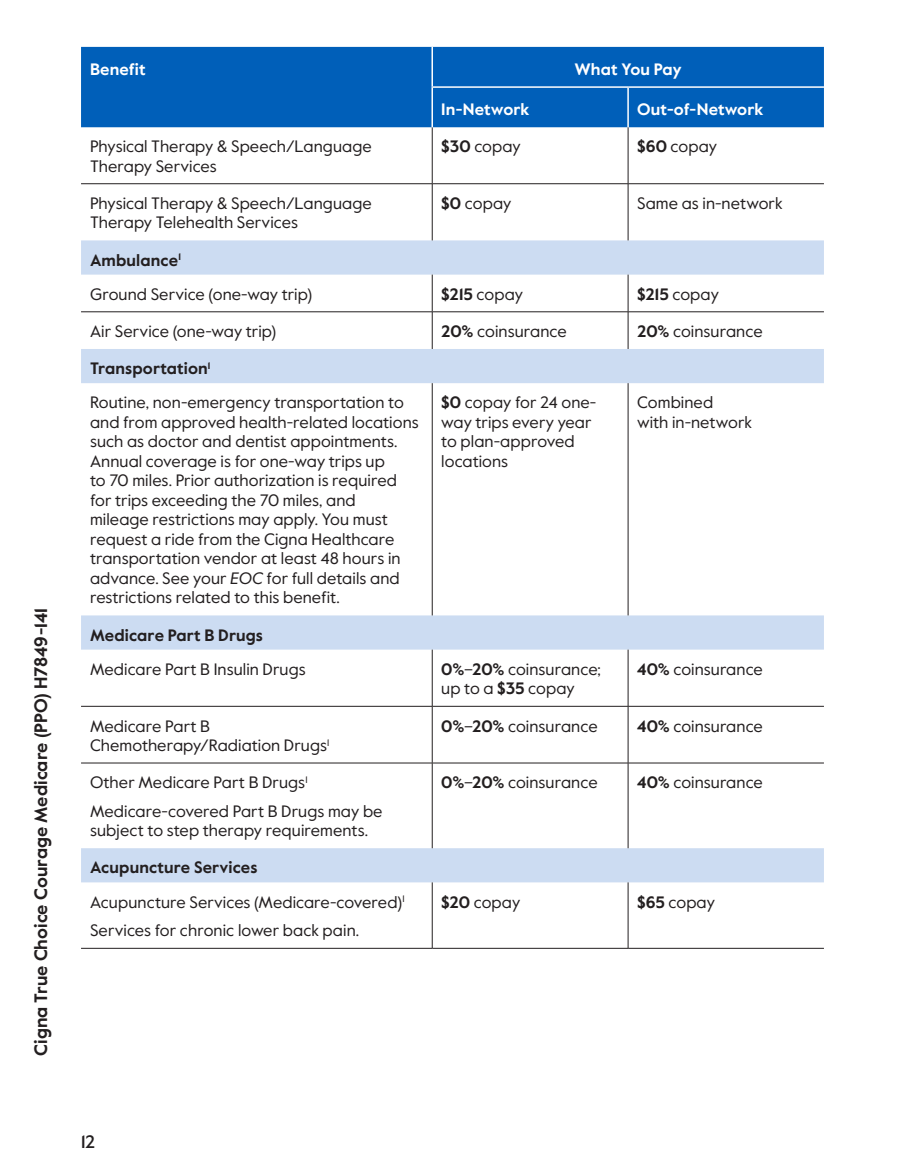
<style>
.page{position:relative;width:905px;height:1175px;background:#fff}
.page>*{position:absolute;margin:0;border:0;box-sizing:border-box;transform-origin:0 0}
.margin_plan_name{font:700 18px "Value Sans Pro";color:#231f20}
.t1{font:500 18px "Value Sans Pro";color:#231f20}
.table_para{font:16.5px/19.5px "Value Sans Pro";letter-spacing:.005em;color:#231f20}
.table_row_h1{font:700 16.5px "Value Sans Pro";letter-spacing:.005em;color:#231f20}
.table_col_h1_align_right{font:700 16.5px "Value Sans Pro";letter-spacing:.005em;color:#fff}
.table_col_h1_align_center{font:700 16.5px "Value Sans Pro";color:#fff}
.s1{font-weight:700}
.s2{font-style:italic}
</style>
<div class="page">
<div style="left:81px;top:47px;width:743px;height:80px;background:#005fb9"></div>
<svg style="left:81px;top:240px;width:743px;height:642px"></svg>
<hr style="left:432px;top:127px;width:1px;height:56px;background:#231f20">
<hr style="left:432px;top:184px;width:1px;height:56px;background:#231f20">
<hr style="left:432px;top:274px;width:1px;height:37px;background:#231f20">
<hr style="left:432px;top:312px;width:1px;height:37px;background:#231f20">
<hr style="left:432px;top:383px;width:1px;height:232px;background:#231f20">
<hr style="left:432px;top:649px;width:1px;height:57px;background:#231f20">
<hr style="left:432px;top:706px;width:1px;height:56px;background:#231f20">
<hr style="left:432px;top:763px;width:1px;height:85px;background:#231f20">
<hr style="left:432px;top:882px;width:1px;height:66px;background:#231f20">
<hr style="left:627px;top:127px;width:1px;height:56px;background:#231f20">
<hr style="left:627px;top:184px;width:1px;height:56px;background:#231f20">
<hr style="left:627px;top:274px;width:1px;height:37px;background:#231f20">
<hr style="left:627px;top:312px;width:1px;height:37px;background:#231f20">
<hr style="left:627px;top:383px;width:1px;height:232px;background:#231f20">
<hr style="left:627px;top:649px;width:1px;height:57px;background:#231f20">
<hr style="left:627px;top:706px;width:1px;height:56px;background:#231f20">
<hr style="left:627px;top:763px;width:1px;height:85px;background:#231f20">
<hr style="left:627px;top:882px;width:1px;height:66px;background:#231f20">
<hr style="left:81px;top:948px;width:351px;height:1px;background:#231f20">
<hr style="left:432px;top:948px;width:196px;height:1px;background:#231f20">
<hr style="left:628px;top:948px;width:196px;height:1px;background:#231f20">
<hr style="left:81px;top:706px;width:351px;height:1px;background:#231f20">
<hr style="left:432px;top:706px;width:196px;height:1px;background:#231f20">
<hr style="left:628px;top:706px;width:196px;height:1px;background:#231f20">
<hr style="left:81px;top:762px;width:351px;height:1px;background:#231f20">
<hr style="left:432px;top:762px;width:196px;height:1px;background:#231f20">
<hr style="left:628px;top:762px;width:196px;height:1px;background:#231f20">
<hr style="left:81px;top:183px;width:351px;height:1px;background:#231f20">
<hr style="left:432px;top:183px;width:196px;height:1px;background:#231f20">
<hr style="left:628px;top:183px;width:196px;height:1px;background:#231f20">
<hr style="left:431px;top:47px;width:2px;height:39px;background:#fff">
<hr style="left:628px;top:86px;width:196px;height:2px;background:#fff">
<hr style="left:431px;top:86px;width:197px;height:2px;background:#fff">
<hr style="left:627px;top:88px;width:1px;height:39px;background:#fff">
<hr style="left:431px;top:88px;width:2px;height:39px;background:#fff">
<hr style="left:81px;top:311px;width:351px;height:1px;background:#231f20">
<hr style="left:432px;top:311px;width:196px;height:1px;background:#231f20">
<hr style="left:628px;top:311px;width:196px;height:1px;background:#231f20">
<p class="margin_plan_name" style="left:30px;top:1055px;width:449px;rotate:-90deg">Cigna True Choice Courage Medicare (PPO) H7849-141</p>
<p class="table_col_h1_align_right" style="left:90px;top:59px;width:57px">Benefit</p>
<p class="table_col_h1_align_center" style="left:574px;top:59px;width:109px">What You Pay</p>
<p class="table_col_h1_align_right" style="left:441px;top:100px;width:90px">In-Network</p>
<p class="table_col_h1_align_right" style="left:637px;top:100px;width:128px">Out-of-Network</p>
<p class="table_para" style="left:90px;top:137px;width:283px">Physical Therapy &amp; Speech/Language<br>Therapy Services</p>
<p class="table_para" style="left:441px;top:137px;width:81px"><span class="s1">$30</span> copay</p>
<p class="table_para" style="left:637px;top:137px;width:82px"><span class="s1">$60</span> copay</p>
<p class="table_para" style="left:90px;top:194px;width:283px">Physical Therapy &amp; Speech/Language<br>Therapy Telehealth Services</p>
<p class="table_para" style="left:441px;top:194px;width:72px"><span class="s1">$0</span> copay</p>
<p class="table_para" style="left:637px;top:194px;width:147px">Same as in-network</p>
<p class="table_row_h1" style="left:90px;top:250px;width:92px">Ambulance<sup>1</sup></p>
<p class="table_para" style="left:90px;top:285px;width:224px">Ground Service (one-way trip)</p>
<p class="table_para" style="left:441px;top:285px;width:83px"><span class="s1">$215</span> copay</p>
<p class="table_para" style="left:637px;top:285px;width:83px"><span class="s1">$215</span> copay</p>
<p class="table_para" style="left:90px;top:322px;width:188px">Air Service (one-way trip)</p>
<p class="table_para" style="left:441px;top:322px;width:127px"><span class="s1">20%</span> coinsurance</p>
<p class="table_para" style="left:637px;top:322px;width:127px"><span class="s1">20%</span> coinsurance</p>
<p class="table_row_h1" style="left:90px;top:358px;width:122px">Transportation<sup>1</sup></p>
<p class="table_para" style="left:90px;top:393px;width:330px">Routine, non-emergency transportation to and from approved health-related locations such as doctor and dentist appointments.<br>Annual coverage is for one-way trips up<br>to 70 miles. Prior authorization is required for trips exceeding the 70 miles, and mileage restrictions may apply. You must request a ride from the Cigna Healthcare transportation vendor at least 48 hours in advance. See your <span class="s2">EOC</span> for full details and restrictions related to this benefit.</p>
<p class="table_para" style="left:441px;top:393px;width:155px"><span class="s1">$0</span> copay for 24 one&shy;way trips every year to plan-approved locations</p>
<p class="table_para" style="left:637px;top:393px;width:116px">Combined<br>with in-network</p>
<p class="table_row_h1" style="left:90px;top:625px;width:174px">Medicare Part B Drugs</p>
<p class="table_para" style="left:90px;top:659px;width:217px">Medicare Part B Insulin Drugs</p>
<p class="table_para" style="left:441px;top:659px;width:161px"><span class="s1">0%</span>–<span class="s1">20%</span> coinsurance; up to a <span class="s1">$35</span> copay</p>
<p class="table_para" style="left:637px;top:659px;width:127px"><span class="s1">40%</span> coinsurance</p>
<p class="table_para" style="left:90px;top:716px;width:241px">Medicare Part B<br>Chemotherapy/Radiation Drugs<sup>1</sup></p>
<p class="table_para" style="left:441px;top:716px;width:158px"><span class="s1">0%</span>–<span class="s1">20%</span> coinsurance</p>
<p class="table_para" style="left:637px;top:716px;width:127px"><span class="s1">40%</span> coinsurance</p>
<p class="table_para" style="left:90px;top:773px;width:219px">Other Medicare Part B Drugs<sup>1</sup></p>
<p class="table_para" style="left:90px;top:801px;width:294px">Medicare-covered Part B Drugs may be subject to step therapy requirements.</p>
<p class="table_para" style="left:441px;top:773px;width:158px"><span class="s1">0%</span>–<span class="s1">20%</span> coinsurance</p>
<p class="table_para" style="left:637px;top:773px;width:127px"><span class="s1">40%</span> coinsurance</p>
<p class="table_row_h1" style="left:90px;top:857px;width:169px">Acupuncture Services</p>
<p class="table_para" style="left:90px;top:892px;width:316px">Acupuncture Services (Medicare‑covered)<sup>1</sup></p>
<p class="table_para" style="left:90px;top:921px;width:271px">Services for chronic lower back pain.</p>
<p class="table_para" style="left:441px;top:892px;width:81px"><span class="s1">$20</span> copay</p>
<p class="table_para" style="left:637px;top:892px;width:79px"><span class="s1">$65</span> copay</p>
<p class="t1" style="left:81px;top:1130px;width:16px">12</p>
</div>
